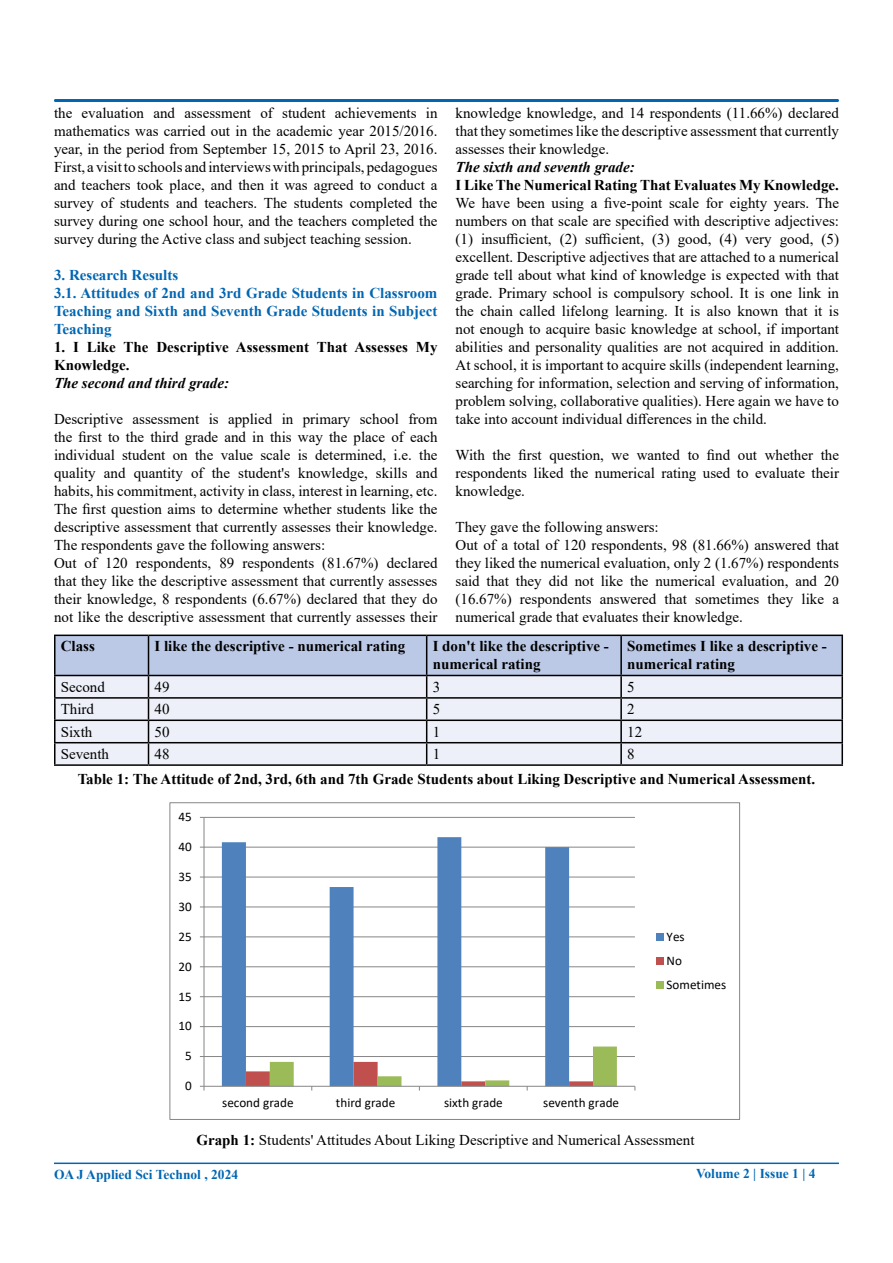
<style>
.page{position:relative;width:893px;height:1263px;background:#fff}
.page>*{position:absolute;margin:0;border:0;box-sizing:border-box;transform-origin:0 0}
.t1{font:italic 15.75px "Times New Roman";color:#000}
.t2{font:15px/18px "Times New Roman";color:#000;text-align:justify}
.t3{font:700 15px/18px "Times New Roman";color:#000}
.t4{font:700 15px/18px "Times New Roman";color:#0066b3}
.t5{font:italic 700 15px "Times New Roman";color:#000}
.t6{font:700 13.5px "Times New Roman";color:#0066b3}
.t7{font:13.2px/23.9px "Calibri";color:#000}
.s1{font-weight:700}
</style>
<div class="page">
<div style="left:54px;top:99px;width:785px;height:3px;border:2px solid #0066b3"></div>
<hr style="left:54px;top:1162px;width:785px;height:2px;background:#0066b3">
<hr style="left:54px;top:635px;width:94px;height:1px;background:#000">
<hr style="left:54px;top:636px;width:2px;height:39px;background:#000">
<hr style="left:621px;top:635px;width:222px;height:1px;background:#000">
<hr style="left:841px;top:636px;width:2px;height:39px;background:#000">
<hr style="left:54px;top:675px;width:94px;height:1px;background:#000">
<hr style="left:54px;top:676px;width:2px;height:21px;background:#000">
<hr style="left:621px;top:675px;width:222px;height:1px;background:#000">
<hr style="left:841px;top:676px;width:2px;height:21px;background:#000">
<hr style="left:54px;top:697px;width:94px;height:2px;background:#000">
<hr style="left:54px;top:699px;width:2px;height:20px;background:#000">
<hr style="left:621px;top:697px;width:222px;height:2px;background:#000">
<hr style="left:841px;top:699px;width:2px;height:20px;background:#000">
<hr style="left:54px;top:719px;width:94px;height:2px;background:#000">
<hr style="left:54px;top:721px;width:2px;height:21px;background:#000">
<hr style="left:621px;top:719px;width:222px;height:2px;background:#000">
<hr style="left:841px;top:721px;width:2px;height:21px;background:#000">
<hr style="left:54px;top:742px;width:94px;height:1px;background:#000">
<hr style="left:54px;top:743px;width:2px;height:21px;background:#000">
<svg style="left:55px;top:635px;width:787px;height:129px;background:#d0d6e4"></svg>
<hr style="left:621px;top:742px;width:222px;height:1px;background:#000">
<hr style="left:620px;top:743px;width:2px;height:21px;background:#000">
<hr style="left:841px;top:743px;width:2px;height:21px;background:#000">
<hr style="left:54px;top:764px;width:94px;height:2px;background:#000">
<hr style="left:148px;top:764px;width:279px;height:2px;background:#000">
<hr style="left:427px;top:764px;width:194px;height:2px;background:#000">
<hr style="left:621px;top:764px;width:222px;height:2px;background:#000">
<hr style="left:204px;top:1056px;width:431px;height:1px;background:#868686">
<hr style="left:204px;top:1026px;width:431px;height:1px;background:#868686">
<hr style="left:204px;top:996px;width:431px;height:1px;background:#868686">
<hr style="left:204px;top:966px;width:431px;height:1px;background:#868686">
<hr style="left:204px;top:936px;width:431px;height:1px;background:#868686">
<hr style="left:204px;top:906px;width:431px;height:1px;background:#868686">
<hr style="left:204px;top:876px;width:431px;height:1px;background:#868686">
<hr style="left:204px;top:847px;width:431px;height:1px;background:#868686">
<hr style="left:204px;top:817px;width:431px;height:1px;background:#868686">
<svg style="left:222px;top:837px;width:347px;height:249px"></svg>
<hr style="left:204px;top:817px;width:1px;height:269px;background:#868686">
<hr style="left:204px;top:1086px;width:431px;height:1px;background:#868686">
<svg style="left:246px;top:1046px;width:371px;height:44px"></svg>
<div style="left:656px;top:933px;width:7px;height:8px;background:#4f81bd"></div>
<div style="left:656px;top:957px;width:7px;height:8px;background:#c0504d"></div>
<div style="left:656px;top:981px;width:7px;height:7px;background:#9bbb59"></div>
<p class="t2" style="left:54px;top:104px;width:385px">the evaluation and assessment of student achievements in mathematics was carried out in the academic year 2015/2016. year, in the period from September 15, 2015 to April 23, 2016.<br>First, a visit to schools and interviews with principals, pedagogues and teachers took place, and then it was agreed to conduct a survey of students and teachers. The students completed the survey during one school hour, and the teachers completed the survey during the Active class and subject teaching session.</p>
<p class="t4" style="left:54px;top:266px;width:385px">3. Research Results<br>3.1. Attitudes of 2nd and 3rd Grade Students in Classroom Teaching and Sixth and Seventh Grade Students in Subject Teaching</p>
<p class="t3" style="left:54px;top:338px;width:385px">1. I Like The Descriptive Assessment That Assesses My<br>Knowledge.</p>
<p class="t5" style="left:54px;top:373px;width:177px">The second and third grade:</p>
<p class="t2" style="left:54px;top:410px;width:385px;text-align:left">Descriptive assessment is applied in primary school from the first to the third grade and in this way the place of each individual student on the value scale is determined, i.e. the quality and quantity of the student's knowledge, skills and habits, his commitment, activity in class, interest in learning, etc.<br>The first question aims to determine whether students like the descriptive assessment that currently assesses their knowledge.<br>The respondents gave the following answers:<br>Out of 120 respondents, 89 respondents (81.67%) declared that they like the descriptive assessment that currently assesses their knowledge, 8 respondents (6.67%) declared that they do not like the descriptive assessment that currently assesses their</p>
<p class="t2" style="left:455px;top:104px;width:385px">knowledge knowledge, and 14 respondents (11.66%) declared that they sometimes like the descriptive assessment that currently assesses their knowledge.</p>
<p class="t5" style="left:455px;top:157px;width:181px">The sixth and seventh grade:</p>
<p class="t3" style="left:455px;top:176px;width:385px">I Like The Numerical Rating That Evaluates My Knowledge.</p>
<p class="t2" style="left:455px;top:194px;width:385px">We have been using a five-point scale for eighty years. The numbers on that scale are specified with descriptive adjectives: (1) insufficient, (2) sufficient, (3) good, (4) very good, (5) excellent. Descriptive adjectives that are attached to a numerical grade tell about what kind of knowledge is expected with that grade. Primary school is compulsory school. It is one link in the chain called lifelong learning. It is also known that it is not enough to acquire basic knowledge at school, if important abilities and personality qualities are not acquired in addition.<br>At school, it is important to acquire skills (independent learning, searching for information, selection and serving of information, problem solving, collaborative qualities). Here again we have to take into account individual differences in the child.</p>
<p class="t2" style="left:455px;top:446px;width:385px">With the first question, we wanted to find out whether the respondents liked the numerical rating used to evaluate their knowledge.</p>
<p class="t2" style="left:455px;top:518px;width:385px;text-align:left">They gave the following answers:<br>Out of a total of 120 respondents, 98 (81.66%) answered that they liked the numerical evaluation, only 2 (1.67%) respondents said that they did not like the numerical evaluation, and 20 (16.67%) respondents answered that sometimes they like a numerical grade that evaluates their knowledge.</p>
<p class="t3" style="left:61px;top:637px;width:36px">Class</p>
<p class="t3" style="left:154px;top:637px;width:252px">I like the descriptive - numerical rating</p>
<p class="t3" style="left:433px;top:637px;width:178px">I don't like the descriptive - numerical rating</p>
<p class="t3" style="left:627px;top:637px;width:201px">Sometimes I like a descriptive - numerical rating</p>
<p class="t2" style="left:61px;top:677px;width:46px">Second</p>
<p class="t2" style="left:154px;top:677px;width:16px">49</p>
<p class="t2" style="left:433px;top:677px;width:9px">3</p>
<p class="t2" style="left:627px;top:677px;width:9px">5</p>
<p class="t2" style="left:61px;top:700px;width:35px">Third</p>
<p class="t2" style="left:154px;top:700px;width:16px">40</p>
<p class="t2" style="left:433px;top:700px;width:9px">5</p>
<p class="t2" style="left:627px;top:700px;width:9px">2</p>
<p class="t2" style="left:61px;top:722px;width:33px">Sixth</p>
<p class="t2" style="left:154px;top:722px;width:16px">50</p>
<p class="t2" style="left:433px;top:722px;width:9px">1</p>
<p class="t2" style="left:627px;top:722px;width:16px">12</p>
<p class="t2" style="left:61px;top:744px;width:50px">Seventh</p>
<p class="t2" style="left:154px;top:744px;width:16px">48</p>
<p class="t2" style="left:433px;top:744px;width:9px">1</p>
<p class="t2" style="left:627px;top:744px;width:9px">8</p>
<p class="t3" style="left:78px;top:770px;width:739px">Table 1: The Attitude of 2nd, 3rd, 6th and 7th Grade Students about Liking Descriptive and Numerical Assessment.</p>
<p class="t1" style="left:219px;top:774px;width:501px">Graph 1. Students' attitudes about liking descriptive and numerical assessment</p>
<p class="t7" style="left:178px;top:804px;width:15px">45</p>
<p class="t7" style="left:178px;top:834px;width:15px">40</p>
<p class="t7" style="left:178px;top:864px;width:15px">35</p>
<p class="t7" style="left:178px;top:894px;width:15px">30</p>
<p class="t7" style="left:178px;top:924px;width:15px">25</p>
<p class="t7" style="left:178px;top:954px;width:15px">20</p>
<p class="t7" style="left:178px;top:984px;width:15px">15</p>
<p class="t7" style="left:178px;top:1014px;width:15px">10</p>
<p class="t7" style="left:185px;top:1044px;width:8px">5</p>
<p class="t7" style="left:185px;top:1073px;width:8px">0</p>
<p class="t7" style="left:222px;top:1091px;width:73px">second grade</p>
<p class="t7" style="left:336px;top:1091px;width:61px">third grade</p>
<p class="t7" style="left:444px;top:1091px;width:60px">sixth grade</p>
<p class="t7" style="left:543px;top:1091px;width:77px">seventh grade</p>
<p class="t7" style="left:667px;top:924px;width:61px">Yes<br>No<br>Sometimes</p>
<p class="t2" style="left:196px;top:1130px;width:500px"><span class="s1">Graph 1:</span> Students' Attitudes About Liking Descriptive and Numerical Assessment</p>
<p class="t6" style="left:54px;top:1164px;width:186px">OA J Applied Sci Technol , 2024</p>
<p class="t6" style="left:696px;top:1163px;width:121px">Volume 2 | Issue 1 | 4</p>
</div>
